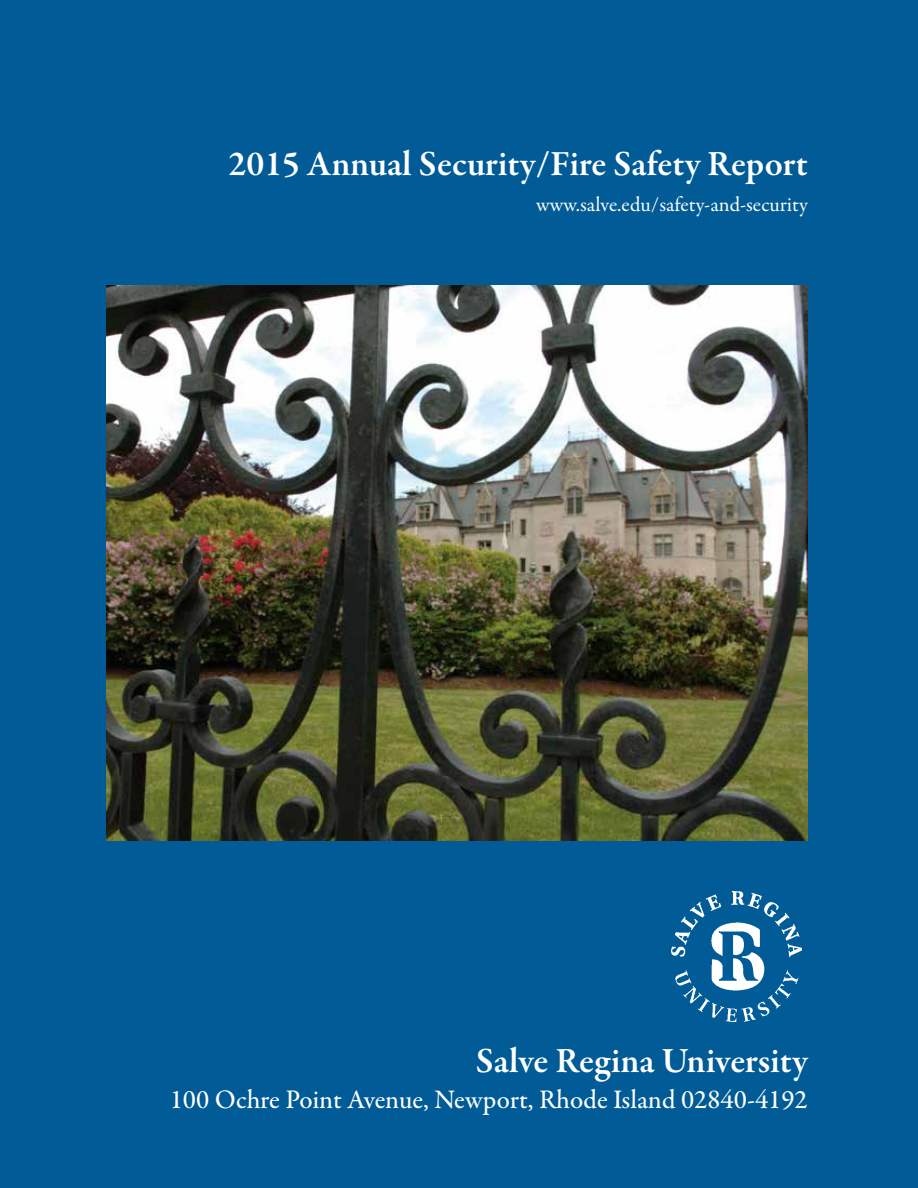
<style>
.page{position:relative;width:918px;height:1188px;background:#005b97}
.page>*{position:absolute;margin:0;border:0;box-sizing:border-box;transform-origin:0 0}
.t1{font:600 36px "Garamond Premr Pro";color:#fff}
.t2{font:500 27px "Garamond Premr Pro";color:#fff}
.t3{font:21px "Garamond Premr Pro";color:#fff}
</style>
<div class="page">
<img style="left:107px;top:285px;width:701px;height:555px">
<img style="left:672px;top:891px;width:130px;height:130px">
<p class="t1" style="left:229px;top:142px;width:581px">2015 Annual Security/Fire Safety Report</p>
<p class="t3" style="left:536px;top:192px;width:273px">www.salve.edu/safety-and-security</p>
<p class="t1" style="left:476px;top:1039px;width:333px">Salve Regina University</p>
<p class="t2" style="left:170px;top:1083px;width:640px">100 Ochre Point Avenue, Newport, Rhode Island 02840-4192</p>
</div>
